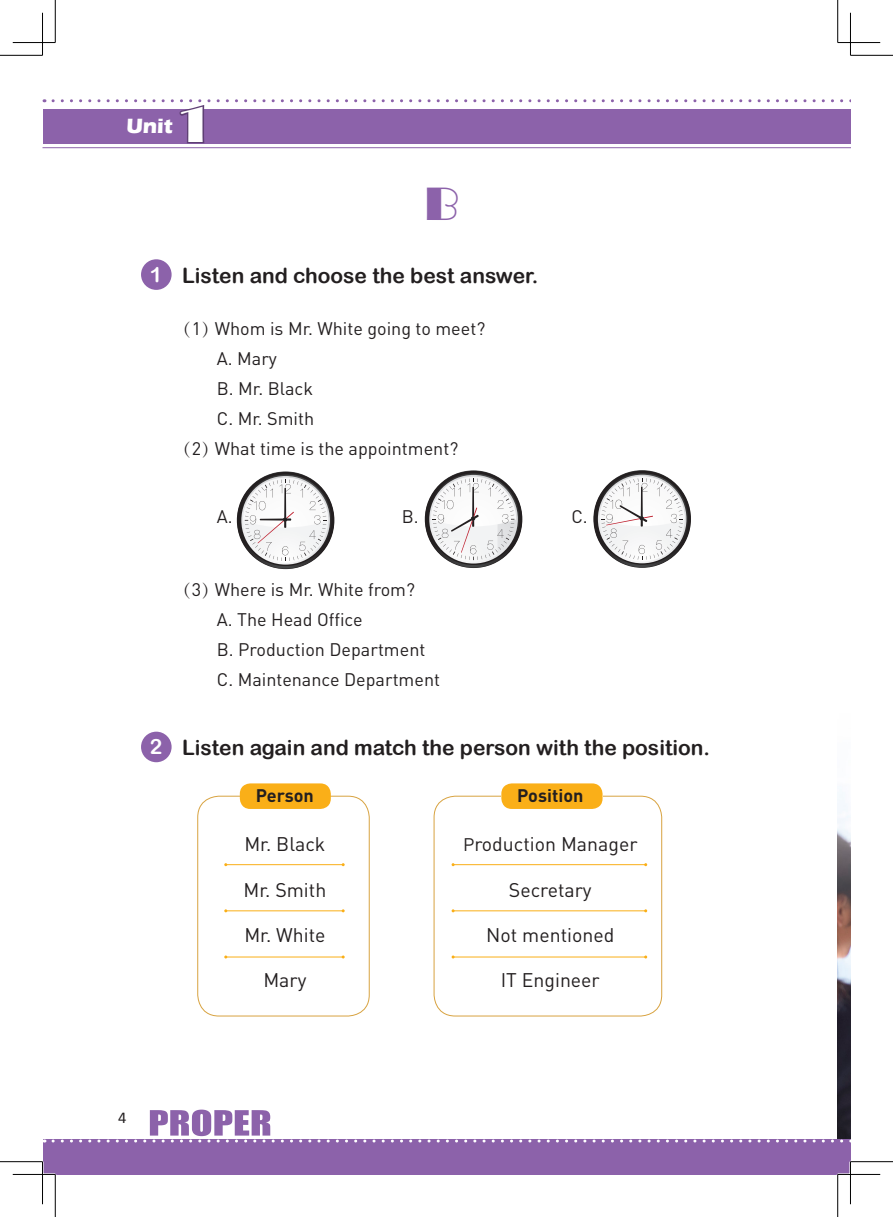
<style>
.page{position:relative;width:893px;height:1217px;background:#fff}
.page>*{position:absolute;margin:0;border:0;box-sizing:border-box;transform-origin:0 0}
._1{font:48px "Broadway BT";color:#fff}
._1-2{font:45px "Broadway BT";color:#8c62aa}
.正文{font:700 21.3px "Eras ITC";color:#fff}
._1-3{font:21px "Arial Rounded MT Bold";color:#231f20}
.t1{font:21px "Arial Rounded MT Bold";color:#fff}
._1-4{font:19.5px "DINOT";color:#231f20}
.插图缩进{font:18px "DINOT";color:#231f20}
._1-5{font:700 18px "DINOT";color:#231f20}
.Vocabulary{font:16.5px "Calibri";color:#231f20}
.s1{font-family:"Adobe Song Std";font-weight:300}
.s2{font-size:18px}
</style>
<div class="page">
<img style="left:838px;top:792px;width:12px;height:317px">
<div style="left:141px;top:259px;width:31px;height:31px;background:#8c62aa;border-radius:50%"></div>
<div style="left:141px;top:731px;width:31px;height:31px;background:#8c62aa;border-radius:50%"></div>
<div style="left:197px;top:795px;width:173px;height:221px;border:1px solid #d8a341;border-radius:21px"></div>
<div style="left:434px;top:795px;width:228px;height:221px;border:1px solid #d8a341;border-radius:21px"></div>
<svg style="left:501px;top:785px;width:102px;height:23px"></svg>
<div style="left:240px;top:783px;width:91px;height:25px;background:#faaf18;border-radius:10px"></div>
<div style="left:501px;top:783px;width:102px;height:25px;background:#faaf18;border-radius:10px"></div>
<hr style="left:226px;top:864px;width:117px;height:1px;background:#faaf18">
<hr style="left:453px;top:864px;width:193px;height:1px;background:#faaf18">
<hr style="left:226px;top:910px;width:117px;height:1px;background:#faaf18">
<hr style="left:453px;top:910px;width:193px;height:1px;background:#faaf18">
<hr style="left:226px;top:956px;width:117px;height:1px;background:#faaf18">
<hr style="left:453px;top:956px;width:193px;height:1px;background:#faaf18">
<svg style="left:594px;top:470px;width:96px;height:97px"></svg>
<svg style="left:596px;top:473px;width:92px;height:91px"></svg>
<svg style="left:600px;top:476px;width:85px;height:83px"></svg>
<svg style="left:237px;top:472px;width:97px;height:96px"></svg>
<svg style="left:240px;top:474px;width:91px;height:92px"></svg>
<svg style="left:243px;top:477px;width:85px;height:84px"></svg>
<svg style="left:425px;top:470px;width:97px;height:97px"></svg>
<svg style="left:428px;top:473px;width:91px;height:92px"></svg>
<svg style="left:431px;top:476px;width:85px;height:85px"></svg>
<hr style="left:43px;top:147px;width:807px;height:1px;background:#8c62aa">
<svg style="left:53px;top:99px;width:797px;height:45px"></svg>
<div style="left:43px;top:1138px;width:807px;height:36px;background:#8c62aa"></div>
<svg style="left:53px;top:1109px;width:797px;height:33px"></svg>
<hr style="left:13px;top:1172px;width:42px;height:3px;background:#fff">
<hr style="left:838px;top:1172px;width:42px;height:3px;background:#fff">
<hr style="left:41px;top:1161px;width:3px;height:42px;background:#fff">
<hr style="left:849px;top:1161px;width:2px;height:42px;background:#fff">
<hr style="left:0;top:55px;width:43px;height:1px;background:#000">
<hr style="left:850px;top:55px;width:43px;height:1px;background:#000">
<hr style="left:0;top:1161px;width:43px;height:1px;background:#000">
<hr style="left:850px;top:1161px;width:43px;height:1px;background:#000">
<hr style="left:55px;top:0;width:1px;height:43px;background:#000">
<hr style="left:55px;top:1174px;width:1px;height:42px;background:#000">
<hr style="left:837px;top:0;width:1px;height:43px;background:#000">
<hr style="left:837px;top:1174px;width:1px;height:42px;background:#000">
<hr style="left:13px;top:42px;width:42px;height:1px;background:#000">
<hr style="left:838px;top:42px;width:42px;height:1px;background:#000">
<hr style="left:13px;top:1173px;width:42px;height:1px;background:#000">
<hr style="left:838px;top:1173px;width:42px;height:1px;background:#000">
<hr style="left:42px;top:13px;width:1px;height:42px;background:#000">
<hr style="left:42px;top:1161px;width:1px;height:42px;background:#000">
<hr style="left:850px;top:13px;width:1px;height:42px;background:#000">
<hr style="left:850px;top:1161px;width:1px;height:42px;background:#000">
<p class="正文" style="left:126px;top:114px;width:48px">Unit</p>
<p class="_1" style="left:178px;top:95px;width:35px">1</p>
<p class="_1-2" style="left:424px;top:177px;width:36px">B</p>
<p class="t1" style="left:150px;top:262px;width:14px">1</p>
<p class="_1-3" style="left:182px;top:262px;width:358px">Listen and choose the best answer.</p>
<p class="插图缩进" style="left:174px;top:316px;width:313px"><span class="s1">（</span>1<span class="s1">）</span>Whom is Mr. White going to meet?</p>
<p class="插图缩进" style="left:217px;top:346px;width:62px">A. Mary</p>
<p class="插图缩进" style="left:217px;top:376px;width:98px">B. Mr. Black</p>
<p class="插图缩进" style="left:217px;top:406px;width:99px">C. Mr. Smith</p>
<p class="插图缩进" style="left:174px;top:436px;width:286px"><span class="s1">（</span>2<span class="s1">）</span>What time is the appointment?</p>
<p class="插图缩进" style="left:217px;top:504px;width:17px">A.</p>
<p class="插图缩进" style="left:402px;top:504px;width:18px">B.</p>
<p class="插图缩进" style="left:571px;top:504px;width:18px">C.</p>
<p class="插图缩进" style="left:174px;top:577px;width:243px"><span class="s1">（</span>3<span class="s1">）</span>Where is Mr. White from?</p>
<p class="插图缩进" style="left:217px;top:607px;width:147px">A. The Head Office</p>
<p class="插图缩进" style="left:217px;top:637px;width:210px">B. Production Department</p>
<p class="插图缩进" style="left:217px;top:667px;width:225px">C. Maintenance Department</p>
<p class="t1" style="left:150px;top:734px;width:14px">2</p>
<p class="_1-3" style="left:182px;top:734px;width:529px">Listen again and match the person with the position.</p>
<p class="Vocabulary" style="left:118px;top:1106px;width:10px">4</p>
<p class="_1-5" style="left:256px;top:783px;width:60px">Person</p>
<p class="_1-4" style="left:244px;top:831px;width:82px">Mr. Black</p>
<p class="_1-4" style="left:243px;top:876px;width:84px">Mr. Smith</p>
<p class="_1-4" style="left:244px;top:921px;width:83px">Mr. White</p>
<p class="_1-4" style="left:263px;top:966px;width:45px">Mary</p>
<p class="_1-5" style="left:517px;top:783px;width:68px">Position</p>
<p class="_1-4" style="left:463px;top:831px;width:176px"><span class="s2">P</span>roduction Manager</p>
<p class="_1-4" style="left:509px;top:876px;width:84px">Secretary</p>
<p class="_1-4" style="left:486px;top:921px;width:130px">Not mentioned</p>
<p class="_1-4" style="left:501px;top:966px;width:101px">IT Engineer</p>
</div>
